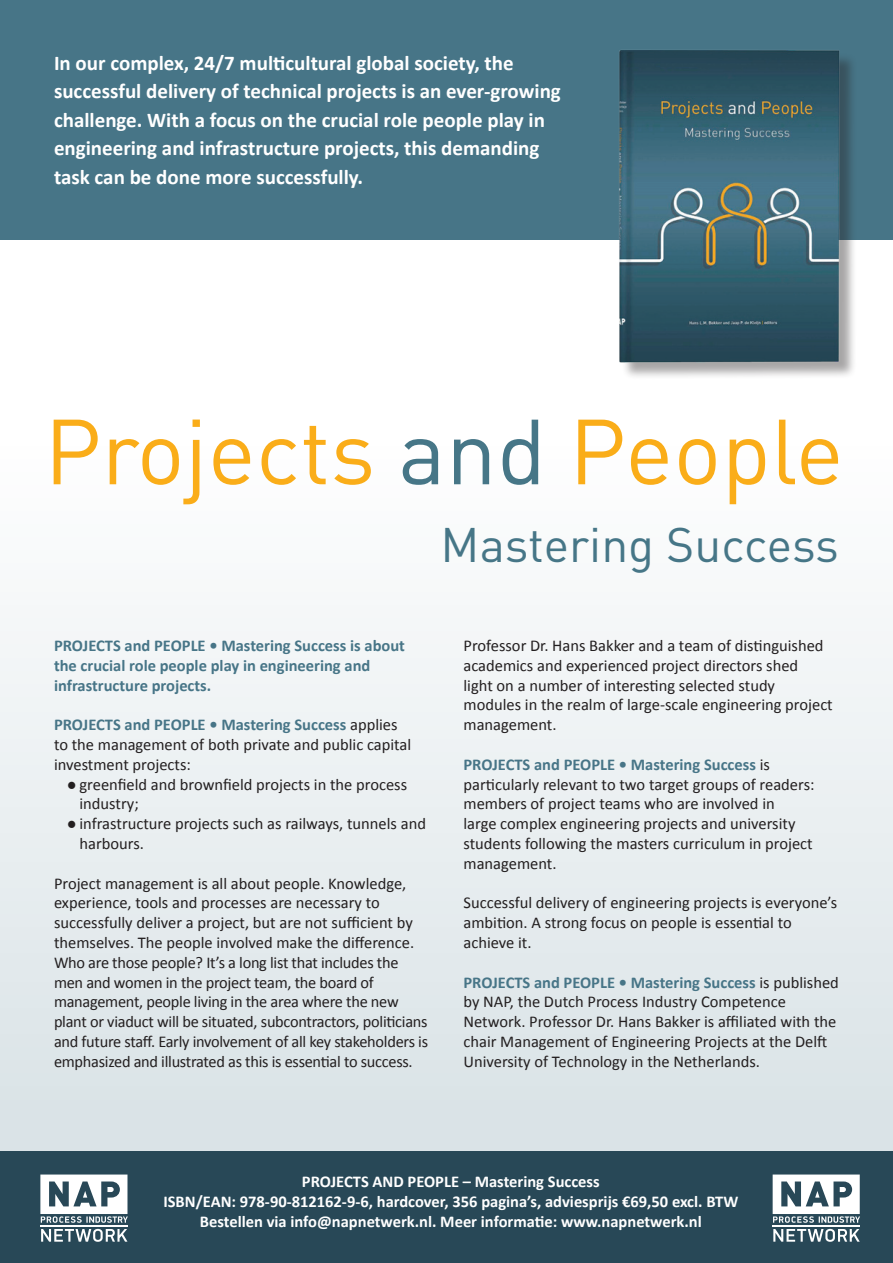
<style>
.page{position:relative;width:893px;height:1263px;background:#fff}
.page>*{position:absolute;margin:0;border:0;box-sizing:border-box;transform-origin:0 0}
.t1{font:90.75px "DIN Pro";color:#faad19}
.t2{font:47.85px "DIN Pro";color:#467687}
.t3{font:700 21px/28.5px "Calibri";color:#fff}
.t4{font:16.5px/19.8px "Calibri";color:#231f20}
.t5{font:700 16.5px/19.8px "Calibri";color:#fff;text-align:center}
.t6{font:700 16.5px/19.8px "Calibri";color:#477587}
.s1{color:#467687}
.s2{font-weight:700;color:#477587}
</style>
<div class="page">
<div style="left:0;top:398px;width:893px;height:768px;background:linear-gradient(to bottom,#fff,#d8e1e5)"></div>
<div style="left:0;top:1151px;width:893px;height:112px;background:#284857"></div>
<div style="left:0;top:0;width:893px;height:239px;background:#477587"></div>
<svg style="left:40px;top:1174px;width:88px;height:49px"></svg>
<hr style="left:40px;top:1225px;width:87px;height:1px;background:#fff">
<svg style="left:41px;top:1229px;width:86px;height:13px"></svg>
<svg style="left:773px;top:1174px;width:87px;height:49px"></svg>
<hr style="left:773px;top:1225px;width:87px;height:1px;background:#fff">
<svg style="left:773px;top:1229px;width:87px;height:13px"></svg>
<img style="left:587px;top:50px;width:282px;height:358px">
<p class="t3" style="left:54px;top:49px;width:508px">In our complex, 24/7 multicultural global society, the successful delivery of technical projects is an ever-growing challenge. With a focus on the crucial role people play in engineering and infrastructure projects, this demanding task can be done more successfully.</p>
<h1 class="t1" style="left:44px;top:390px;width:801px">Projects <span class="s1">and</span> People</h1>
<h2 class="t2" style="left:441px;top:512px;width:400px">Mastering Success</h2>
<p class="t6" style="left:54px;top:635px;width:352px">PROJECTS and PEOPLE • Mastering Success is about the crucial role people play in engineering and infrastructure projects.</p>
<p class="t4" style="left:54px;top:715px;width:359px"><span class="s2">PROJECTS and PEOPLE • Mastering Success</span> applies to the management of both private and public capital investment projects:</p>
<p class="t4" style="left:80px;top:774px;width:329px;text-indent:-13px">● greenfield and brownfield projects in the process industry;</p>
<p class="t4" style="left:80px;top:814px;width:348px;text-indent:-13px">● infrastructure projects such as railways, tunnels and harbours.</p>
<p class="t4" style="left:54px;top:873px;width:376px">Project management is all about people. Knowledge, experience, tools and processes are necessary to successfully deliver a project, but are not sufficient by themselves. The people involved make the difference.<br>Who are those people? It’s a long list that includes the men and women in the project team, the board of management, people living in the area where the new plant or viaduct will be situated, subcontractors, politicians and future staff. Early involvement of all key stakeholders is emphasized and illustrated as this is essential to success.</p>
<p class="t4" style="left:463px;top:636px;width:371px">Professor Dr. Hans Bakker and a team of distinguished academics and experienced project directors shed<br>light on a number of interesting selected study modules in the realm of large-scale engineering project management.</p>
<p class="t4" style="left:463px;top:754px;width:353px"><span class="s2">PROJECTS and PEOPLE • Mastering Success</span> is particularly relevant to two target groups of readers: members of project teams who are involved in<br>large complex engineering projects and university students following the masters curriculum in project management.</p>
<p class="t4" style="left:463px;top:893px;width:375px">Successful delivery of engineering projects is everyone’s ambition. A strong focus on people is essential to achieve it.</p>
<p class="t4" style="left:463px;top:972px;width:377px"><span class="s2">PROJECTS and PEOPLE • Mastering Success</span> is published by NAP, the Dutch Process Industry Competence Network. Professor Dr. Hans Bakker is affiliated with the chair Management of Engineering Projects at the Delft University of Technology in the Netherlands.</p>
<p class="t5" style="left:163px;top:1171px;width:576px">PROJECTS AND PEOPLE – Mastering Success<br>ISBN/EAN: 978-90-812162-9-6, hardcover, 356 pagina’s, adviesprijs €69,50 excl. BTW<br>Bestellen via info@napnetwerk.nl. Meer informatie: www.napnetwerk.nl</p>
</div>
